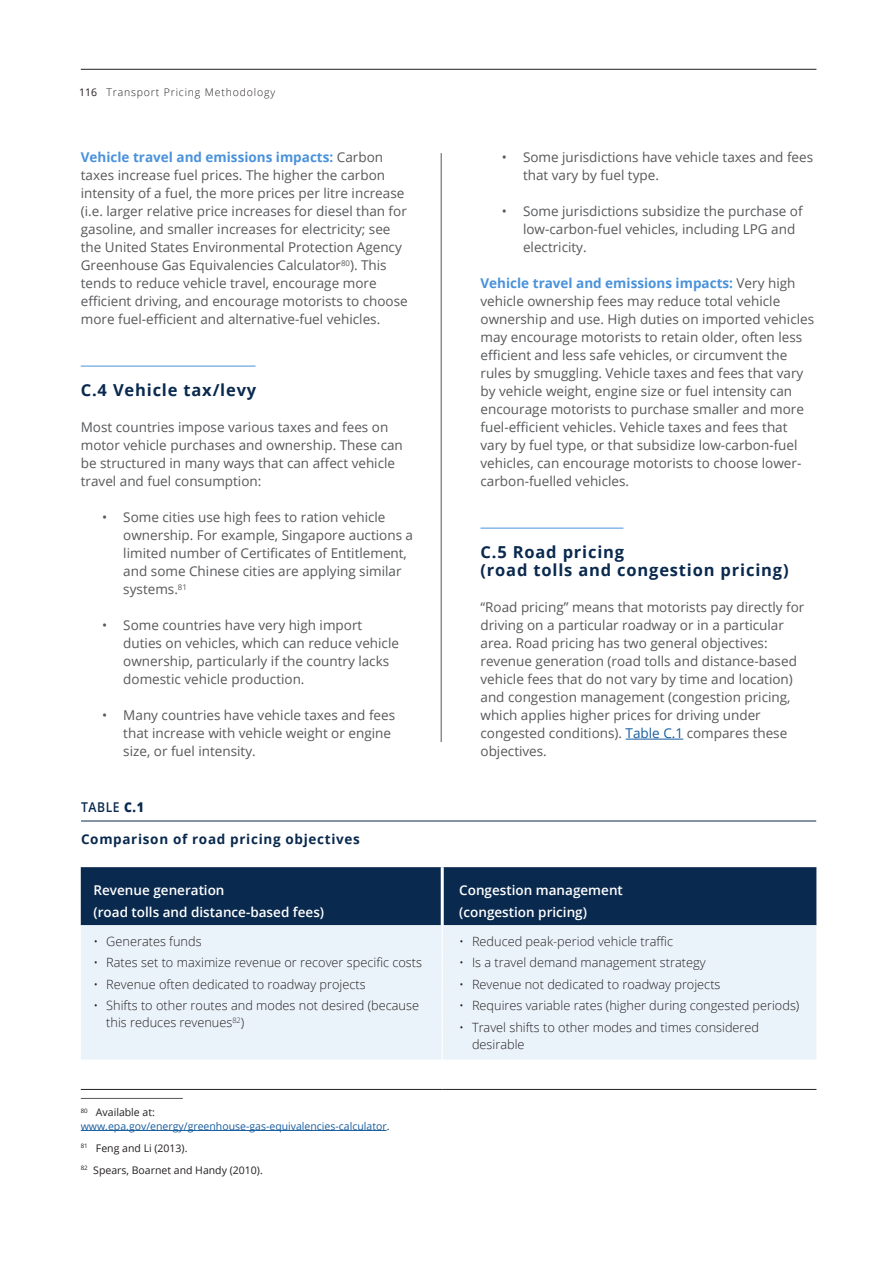
<style>
.page{position:relative;width:893px;height:1263px;background:#fff}
.page>*{position:absolute;margin:0;border:0;box-sizing:border-box;transform-origin:0 0}
.Head_2{font:700 16.5px/18px "Open Sans";letter-spacing:.05em;color:#09294e}
.Body{font:13.5px/18px "Open Sans";color:#57585a}
.Table_heading{font:600 13.5px "Open Sans";color:#fff}
.t1{font:700 13.5px "Open Sans";letter-spacing:.05em;color:#09294e}
.t2{font:600 13.5px "Open Sans";letter-spacing:.05em;color:#09294e;scale:.9 1}
.t3{font:300 12.75px/17.2px "Open Sans";color:#231f20}
.Footnote{font:10.5px/13.5px "Open Sans";color:#175d9e}
.Footnote-2{font:10.5px "Open Sans";color:#231f20}
.t4{font:300 10.5px "Open Sans";letter-spacing:.08em;color:#231f20}
.s1{font-weight:400}
.s2{font-weight:700;color:#4a92db}
.s3{font-weight:800}
.s4{color:#231f20}
.s5{color:#175d9e}
</style>
<div class="page">
<hr style="left:81px;top:69px;width:735px;height:1px;background:#231f20">
<hr style="left:441px;top:153px;width:1px;height:589px;background:#57585a">
<hr style="left:480px;top:528px;width:143px;height:1px;background:#4a92db">
<hr style="left:626px;top:739px;width:57px;height:1px;background:#175d9e">
<hr style="left:81px;top:366px;width:175px;height:1px;background:#4a92db">
<hr style="left:81px;top:1098px;width:102px;height:1px;background:#57585a">
<hr style="left:81px;top:1130px;width:306px;height:1px;background:#175d9e">
<hr style="left:81px;top:1089px;width:361px;height:1px;background:#231f20">
<hr style="left:442px;top:1089px;width:374px;height:1px;background:#231f20">
<svg style="left:81px;top:867px;width:735px;height:192px;background:#a7b6c6"></svg>
<hr style="left:441px;top:867px;width:3px;height:58px;background:#fff">
<hr style="left:81px;top:821px;width:735px;height:1px;background:#09294e">
<p class="t4" style="left:79px;top:85px;width:198px"><span class="s1">116</span> Transport Pricing Methodology</p>
<p class="Body" style="left:81px;top:148px;width:328px"><span class="s2">Vehicle travel and emissions impacts:</span> Carbon taxes increase fuel prices. The higher the carbon intensity of a fuel, the more prices per litre increase (i.e. larger relative price increases for diesel than for gasoline, and smaller increases for electricity; see the United States Environmental Protection Agency Greenhouse Gas Equivalencies Calculator<sup>80</sup>). This tends to reduce vehicle travel, encourage more efficient driving, and encourage motorists to choose more fuel-efficient and alternative-fuel vehicles.</p>
<p class="Head_2" style="left:81px;top:381px;width:177px">C.4 Vehicle tax/levy</p>
<p class="Body" style="left:81px;top:418px;width:324px">Most countries impose various taxes and fees on motor vehicle purchases and ownership. These can be structured in many ways that can affect vehicle travel and fuel consumption:</p>
<p class="Body" style="left:123px;top:508px;width:291px;text-indent:-21px">• Some cities use high fees to ration vehicle ownership. For example, Singapore auctions a limited number of Certificates of Entitlement, and some Chinese cities are applying similar systems.<sup>81</sup></p>
<p class="Body" style="left:123px;top:616px;width:277px;text-indent:-21px">• Some countries have very high import duties on vehicles, which can reduce vehicle ownership, particularly if the country lacks domestic vehicle production.</p>
<p class="Body" style="left:123px;top:706px;width:273px;text-indent:-21px">• Many countries have vehicle taxes and fees that increase with vehicle weight or engine size, or fuel intensity.</p>
<p class="t2" style="left:81px;top:798px;width:71px">TABLE <span class="s3">C.1</span></p>
<p class="t1" style="left:81px;top:829px;width:280px">Comparison of road pricing objectives</p>
<p class="Table_heading" style="left:94px;top:880px;width:133px">Revenue generation</p>
<p class="Table_heading" style="left:94px;top:902px;width:232px">(road tolls and distance-based fees)</p>
<p class="t3" style="left:94px;top:932px;width:110px">• Generates funds</p>
<p class="t3" style="left:94px;top:953px;width:330px">• Rates set to maximize revenue or recover specific costs</p>
<p class="t3" style="left:94px;top:975px;width:274px">• Revenue often dedicated to roadway projects</p>
<p class="t3" style="left:106px;top:996px;width:314px;text-indent:-13px">• Shifts to other routes and modes not desired (because this reduces revenues<sup>82</sup>)</p>
<p class="Footnote" style="left:81px;top:1105px;width:310px"><sup>80</sup> <span class="s4">Available at: </span>www.epa.gov/energy/greenhouse-gas-equivalencies-calculator<span class="s4">.</span></p>
<p class="Footnote-2" style="left:81px;top:1141px;width:108px"><sup>81</sup> Feng and Li (2013).</p>
<p class="Footnote-2" style="left:81px;top:1163px;width:184px"><sup>82</sup> Spears, Boarnet and Handy (2010).</p>
<p class="Body" style="left:523px;top:148px;width:292px;text-indent:-21px">• Some jurisdictions have vehicle taxes and fees that vary by fuel type.</p>
<p class="Body" style="left:523px;top:202px;width:281px;text-indent:-21px">• Some jurisdictions subsidize the purchase of low-carbon-fuel vehicles, including LPG and electricity.</p>
<p class="Body" style="left:480px;top:274px;width:335px"><span class="s2">Vehicle travel and emissions impacts:</span> Very high vehicle ownership fees may reduce total vehicle ownership and use. High duties on imported vehicles may encourage motorists to retain older, often less efficient and less safe vehicles, or circumvent the rules by smuggling. Vehicle taxes and fees that vary by vehicle weight, engine size or fuel intensity can encourage motorists to purchase smaller and more fuel-efficient vehicles. Vehicle taxes and fees that vary by fuel type, or that subsidize low-carbon-fuel vehicles, can encourage motorists to choose lower&shy;carbon-fuelled vehicles.</p>
<p class="Head_2" style="left:480px;top:543px;width:310px">C.5 Road pricing<br>(road tolls and congestion pricing)</p>
<p class="Body" style="left:480px;top:598px;width:325px">“Road pricing” means that motorists pay directly for driving on a particular roadway or in a particular area. Road pricing has two general objectives: revenue generation (road tolls and distance-based vehicle fees that do not vary by time and location) and congestion management (congestion pricing, which applies higher prices for driving under congested conditions). <span class="s5">Table C.1</span> compares these objectives.</p>
<p class="Table_heading" style="left:459px;top:880px;width:165px">Congestion management</p>
<p class="Table_heading" style="left:459px;top:902px;width:129px">(congestion pricing)</p>
<p class="t3" style="left:459px;top:932px;width:215px">• Reduced peak-period vehicle traffic</p>
<p class="t3" style="left:459px;top:953px;width:248px">• Is a travel demand management strategy</p>
<p class="t3" style="left:459px;top:975px;width:263px">• Revenue not dedicated to roadway projects</p>
<p class="t3" style="left:459px;top:996px;width:342px">• Requires variable rates (higher during congested periods)</p>
<p class="t3" style="left:472px;top:1018px;width:289px;text-indent:-13px">• Travel shifts to other modes and times considered desirable</p>
</div>
